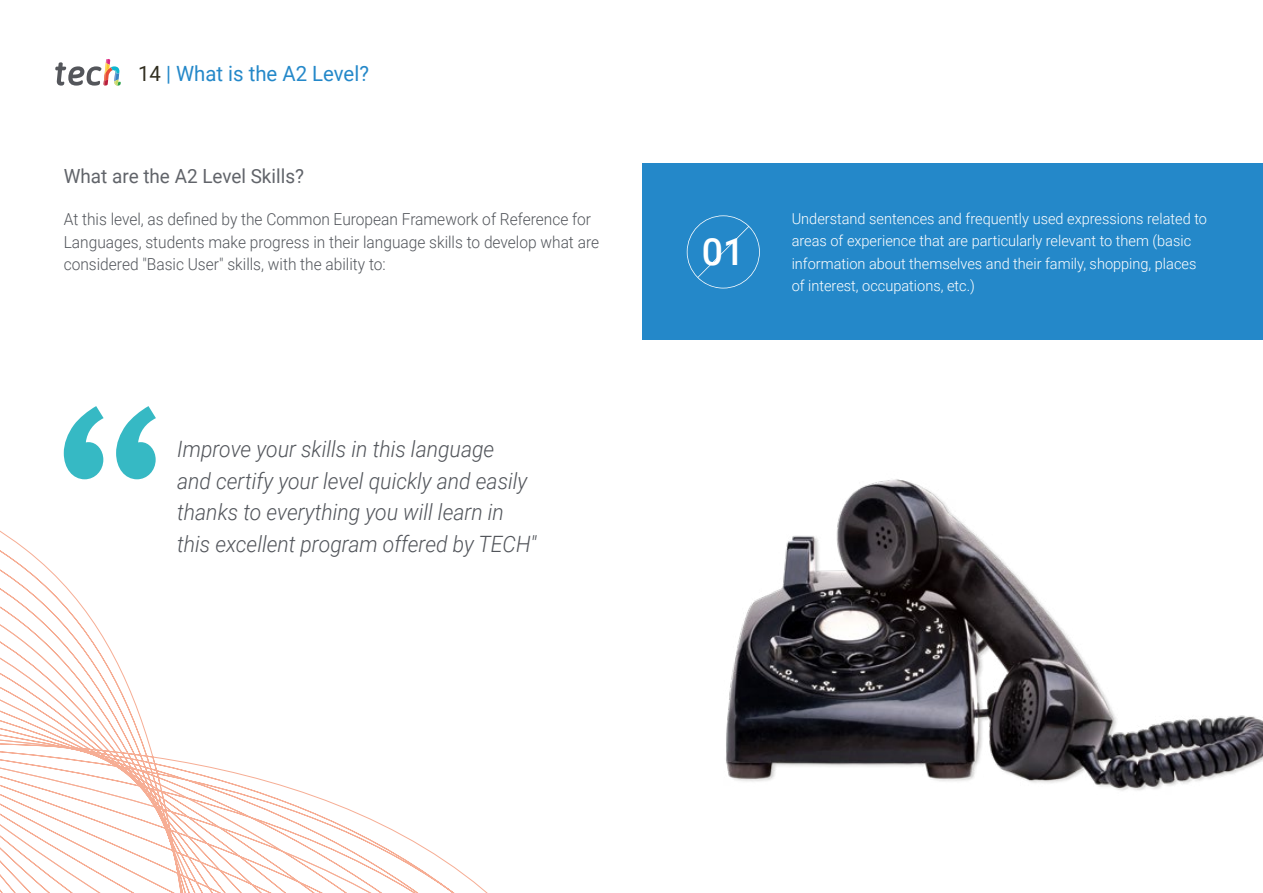
<style>
.page{position:relative;width:1263px;height:893px;background:#fff}
.page>*{position:absolute;margin:0;border:0;box-sizing:border-box;transform-origin:0 0}
.t1{font:500 37.5px "Roboto";color:#fff}
.t2{font:italic 300 22.5px/31.5px "Roboto";color:#52555b;scale:.94 1}
.t3{font:21px "Roboto";color:#2488c9}
.t4{font:19.5px "Roboto";color:#61646a}
.t5{font:300 16.5px/22.5px "Roboto";color:#52555b;scale:.94 1}
.t6{font:300 15px/22.5px "Roboto";color:#fff}
.s1{color:#312e20}
</style>
<div class="page">
<svg style="left:55px;top:59px;width:66px;height:27px"></svg>
<svg style="left:0;top:530px;width:488px;height:363px"></svg>
<div style="left:642px;top:164px;width:621px;height:176px;background:#2488c9"></div>
<svg style="left:687px;top:215px;width:73px;height:73px"></svg>
<img style="left:726px;top:479px;width:537px;height:312px">
<svg style="left:64px;top:406px;width:92px;height:73px"></svg>
<h3 class="t3" style="left:138px;top:59px;width:232px"><span class="s1">14</span> | What is the A2 Level?</h3>
<h3 class="t4" style="left:64px;top:162px;width:242px">What are the A2 Level Skills?</h3>
<p class="t5" style="left:64px;top:207px;width:571px">At this level, as defined by the Common European Framework of Reference for<br>Languages, students make progress in their language skills to develop what are considered "Basic User" skills, with the ability to:</p>
<h2 class="t2" style="left:177px;top:433px;width:384px">Improve your skills in this language<br>and certify your level quickly and easily thanks to everything you will learn in this excellent program offered by TECH"</h2>
<h1 class="t1" style="left:702px;top:225px;width:44px">01</h1>
<p class="t6" style="left:792px;top:207px;width:417px">Understand sentences and frequently used expressions related to areas of experience that are particularly relevant to them (basic information about themselves and their family, shopping, places of interest, occupations, etc.)</p>
</div>
